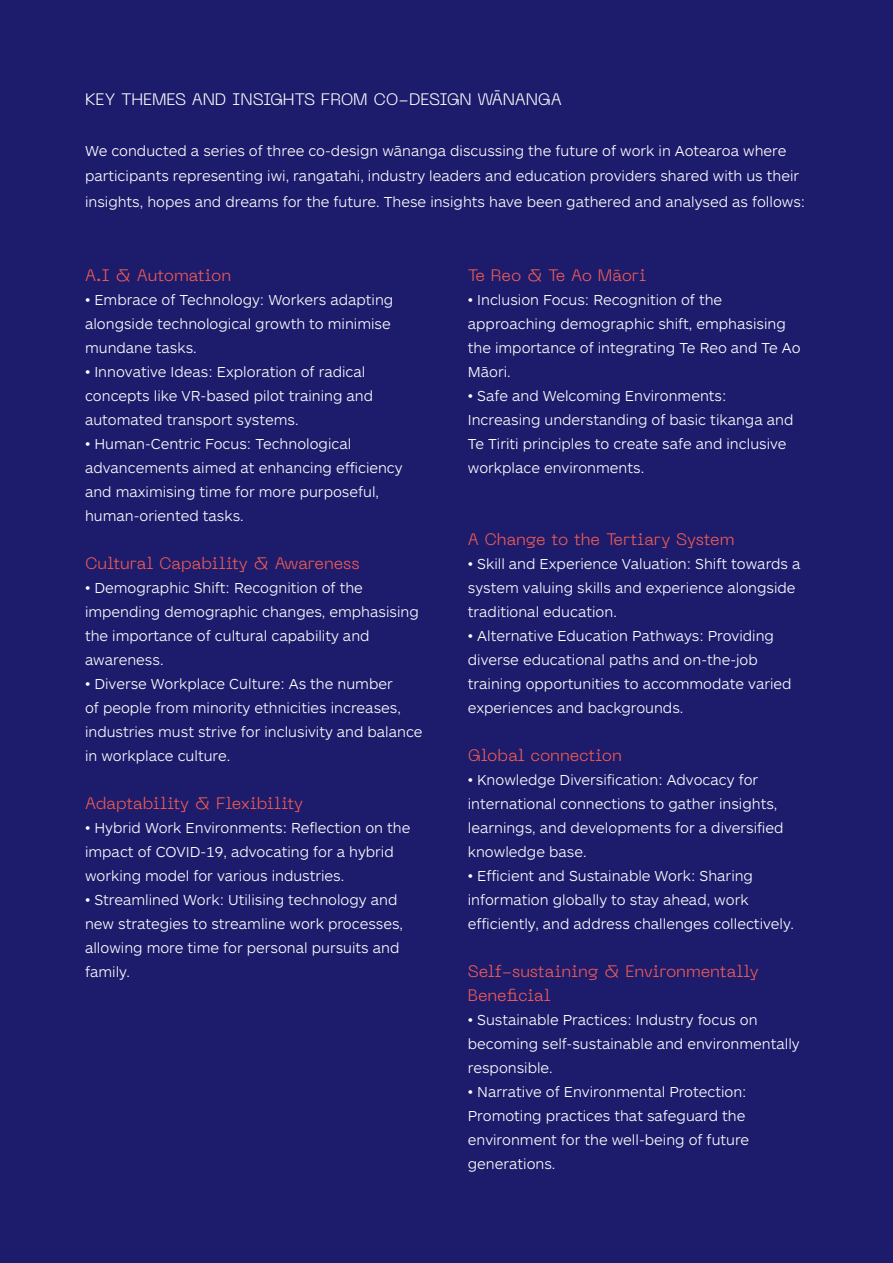
<style>
.page{position:relative;width:893px;height:1263px;background:#1d1b6b}
.page>*{position:absolute;margin:0;border:0;box-sizing:border-box;transform-origin:0 0}
.t1{font:300 16.5px "Neue Machina";letter-spacing:-.01em;color:#f15c56}
.t2{font:300 16.5px "Neue Machina";letter-spacing:-.02em;color:#fff}
.t3{font:300 15px/24px "ARS Maquette Pro";color:#fff}
</style>
<div class="page">
<p class="t2" style="left:85px;top:88px;width:478px">KEY THEMES AND INSIGHTS FROM CO-DESIGN WĀNANGA</p>
<p class="t3" style="left:85px;top:137px;width:722px;line-height:25.5px">We conducted a series of three co-design wānanga discussing the future of work in Aotearoa where participants representing iwi, rangatahi, industry leaders and education providers shared with us their insights, hopes and dreams for the future. These insights have been gathered and analysed as follows:</p>
<p class="t1" style="left:85px;top:265px;width:148px">A.I &amp; Automation</p>
<p class="t3" style="left:85px;top:287px;width:310px">• Embrace of Technology: Workers adapting alongside technological growth to minimise mundane tasks.</p>
<p class="t3" style="left:85px;top:359px;width:282px">• Innovative Ideas: Exploration of radical</p>
<p class="t3" style="left:85px;top:383px;width:290px">concepts like VR-based pilot training and</p>
<p class="t3" style="left:85px;top:407px;width:215px">automated transport systems.</p>
<p class="t3" style="left:85px;top:431px;width:268px">• Human-Centric Focus: Technological</p>
<p class="t3" style="left:85px;top:455px;width:319px">advancements aimed at enhancing efficiency and maximising time for more purposeful,</p>
<p class="t3" style="left:85px;top:503px;width:160px">human-oriented tasks.</p>
<p class="t1" style="left:85px;top:553px;width:276px">Cultural Capability &amp; Awareness</p>
<p class="t3" style="left:85px;top:575px;width:279px">• Demographic Shift: Recognition of the</p>
<p class="t3" style="left:85px;top:599px;width:335px">impending demographic changes, emphasising the importance of cultural capability and</p>
<p class="t3" style="left:85px;top:647px;width:80px">awareness.</p>
<p class="t3" style="left:85px;top:671px;width:339px">• Diverse Workplace Culture: As the number<br>of people from minority ethnicities increases, industries must strive for inclusivity and balance in workplace culture.</p>
<p class="t1" style="left:85px;top:793px;width:220px">Adaptability &amp; Flexibility</p>
<p class="t3" style="left:85px;top:815px;width:327px">• Hybrid Work Environments: Reflection on the impact of COVID-19, advocating for a hybrid working model for various industries.</p>
<p class="t3" style="left:85px;top:887px;width:320px">• Streamlined Work: Utilising technology and new strategies to streamline work processes, allowing more time for personal pursuits and family.</p>
<p class="t1" style="left:468px;top:265px;width:180px">Te Reo &amp; Te Ao Māori</p>
<p class="t3" style="left:468px;top:287px;width:256px">• Inclusion Focus: Recognition of the</p>
<p class="t3" style="left:468px;top:311px;width:334px">approaching demographic shift, emphasising the importance of integrating Te Reo and Te Ao<br>Māori.</p>
<p class="t3" style="left:468px;top:383px;width:260px">• Safe and Welcoming Environments:</p>
<p class="t3" style="left:468px;top:407px;width:327px">Increasing understanding of basic tikanga and<br>Te Tiriti principles to create safe and inclusive workplace environments.</p>
<p class="t1" style="left:468px;top:529px;width:268px">A Change to the Tertiary System</p>
<p class="t3" style="left:468px;top:551px;width:334px">• Skill and Experience Valuation: Shift towards a system valuing skills and experience alongside traditional education.</p>
<p class="t3" style="left:468px;top:623px;width:308px">• Alternative Education Pathways: Providing</p>
<p class="t3" style="left:468px;top:647px;width:325px">diverse educational paths and on-the-job training opportunities to accommodate varied experiences and backgrounds.</p>
<p class="t1" style="left:468px;top:745px;width:155px">Global connection</p>
<p class="t3" style="left:468px;top:767px;width:317px">• Knowledge Diversification: Advocacy for international connections to gather insights, learnings, and developments for a diversified knowledge base.</p>
<p class="t3" style="left:468px;top:863px;width:287px">• Efficient and Sustainable Work: Sharing</p>
<p class="t3" style="left:468px;top:887px;width:282px">information globally to stay ahead, work</p>
<p class="t3" style="left:468px;top:911px;width:328px">efficiently, and address challenges collectively.</p>
<p class="t1" style="left:468px;top:961px;width:293px">Self-sustaining &amp; Environmentally</p>
<p class="t1" style="left:468px;top:985px;width:84px">Beneficial</p>
<p class="t3" style="left:468px;top:1007px;width:291px">• Sustainable Practices: Industry focus on</p>
<p class="t3" style="left:468px;top:1031px;width:333px">becoming self-sustainable and environmentally responsible.</p>
<p class="t3" style="left:468px;top:1079px;width:280px">• Narrative of Environmental Protection:</p>
<p class="t3" style="left:468px;top:1103px;width:279px">Promoting practices that safeguard the</p>
<p class="t3" style="left:468px;top:1127px;width:283px">environment for the well-being of future</p>
<p class="t3" style="left:468px;top:1151px;width:89px">generations.</p>
</div>
